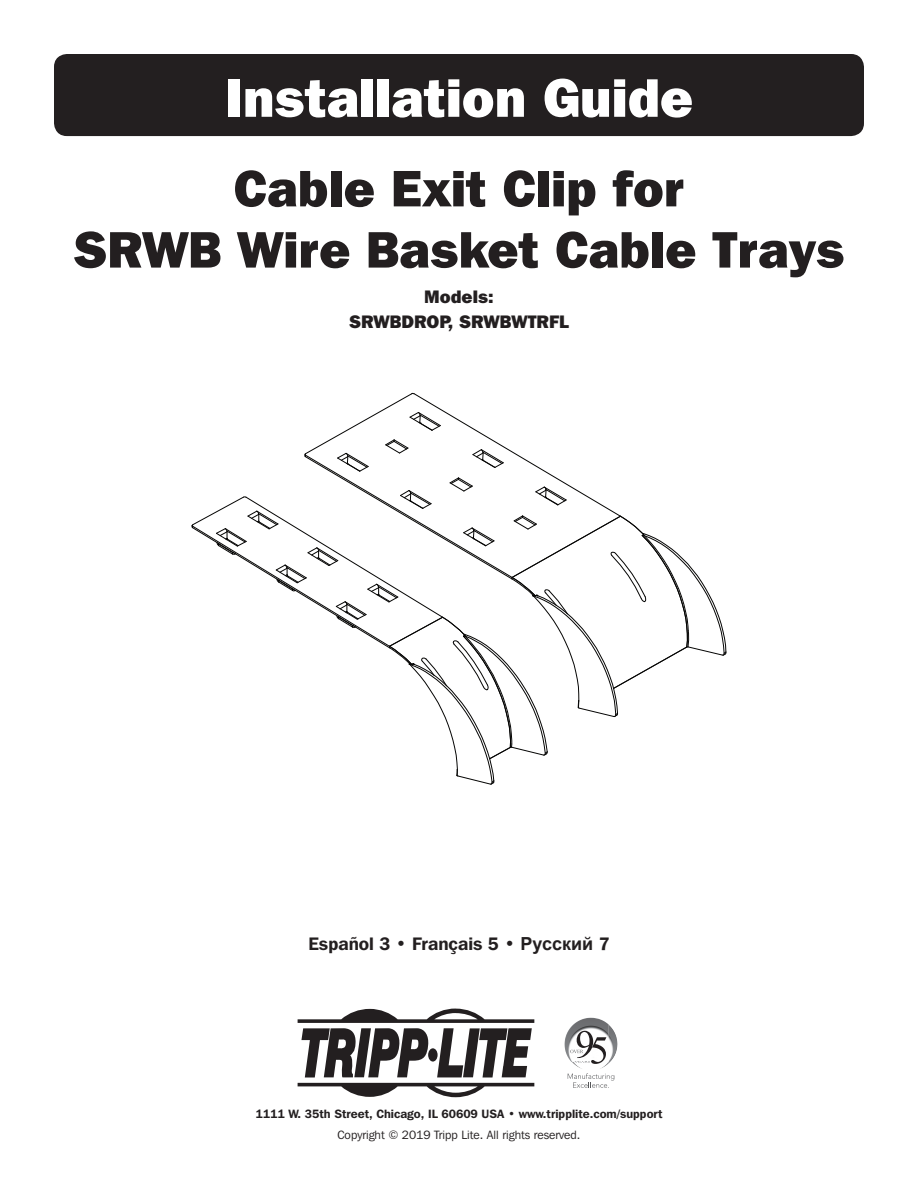
<style>
.page{position:relative;width:918px;height:1188px;background:#fff}
.page>*{position:absolute;margin:0;border:0;box-sizing:border-box;transform-origin:0 0}
.t1{font:800 54px "Franklin Gothic IT Cby BT";color:#fff}
.t2{font:800 51px/61.2px "Franklin Gothic IT Cby BT";color:#231f20;text-align:center}
.t3{font:600 18px "Franklin Gothic IT Cby BT";color:#231f20}
.t4{font:800 18px/25.2px "Franklin Gothic IT Cby BT";color:#231f20;text-align:center}
.t5{font:600 12px "Franklin Gothic IT Cby BT";color:#231f20}
.t6{font:12px "Franklin Gothic IT Cby BT";color:#231f20}
.s1{font-family:"Arial";font-weight:700}
</style>
<div class="page">
<div style="left:54px;top:54px;width:810px;height:82px;background:#231f20;border-radius:13px"></div>
<svg style="left:298px;top:1009px;width:236px;height:68px"></svg>
<svg style="left:298px;top:1083px;width:236px;height:14px"></svg>
<img style="left:568px;top:1018px;width:22px;height:13px">
<img style="left:609px;top:1030px;width:8px;height:33px">
<img style="left:574px;top:1064px;width:30px;height:5px">
<svg style="left:568px;top:1073px;width:46px;height:15px"></svg>
<svg style="left:570px;top:1031px;width:36px;height:33px"></svg>
<svg style="left:191px;top:393px;width:536px;height:392px"></svg>
<p class="t1" style="left:225px;top:63px;width:470px">Installation Guide</p>
<p class="t2" style="left:73px;top:157px;width:773px">Cable Exit Clip for<br>SRWB Wire Basket Cable Trays</p>
<p class="t4" style="left:349px;top:283px;width:221px">Models:<br>SRWBDROP, SRWBWTRFL</p>
<p class="t3" style="left:308px;top:932px;width:303px">Español 3 • Français 5 • <span class="s1">Русский</span> 7</p>
<p class="t5" style="left:256px;top:1106px;width:408px">1111 W. 35th Street, Chicago, IL 60609 USA • www.tripplite.com/support</p>
<p class="t6" style="left:337px;top:1127px;width:245px">Copyright © 2019 Tripp Lite. All rights reserved.</p>
</div>
